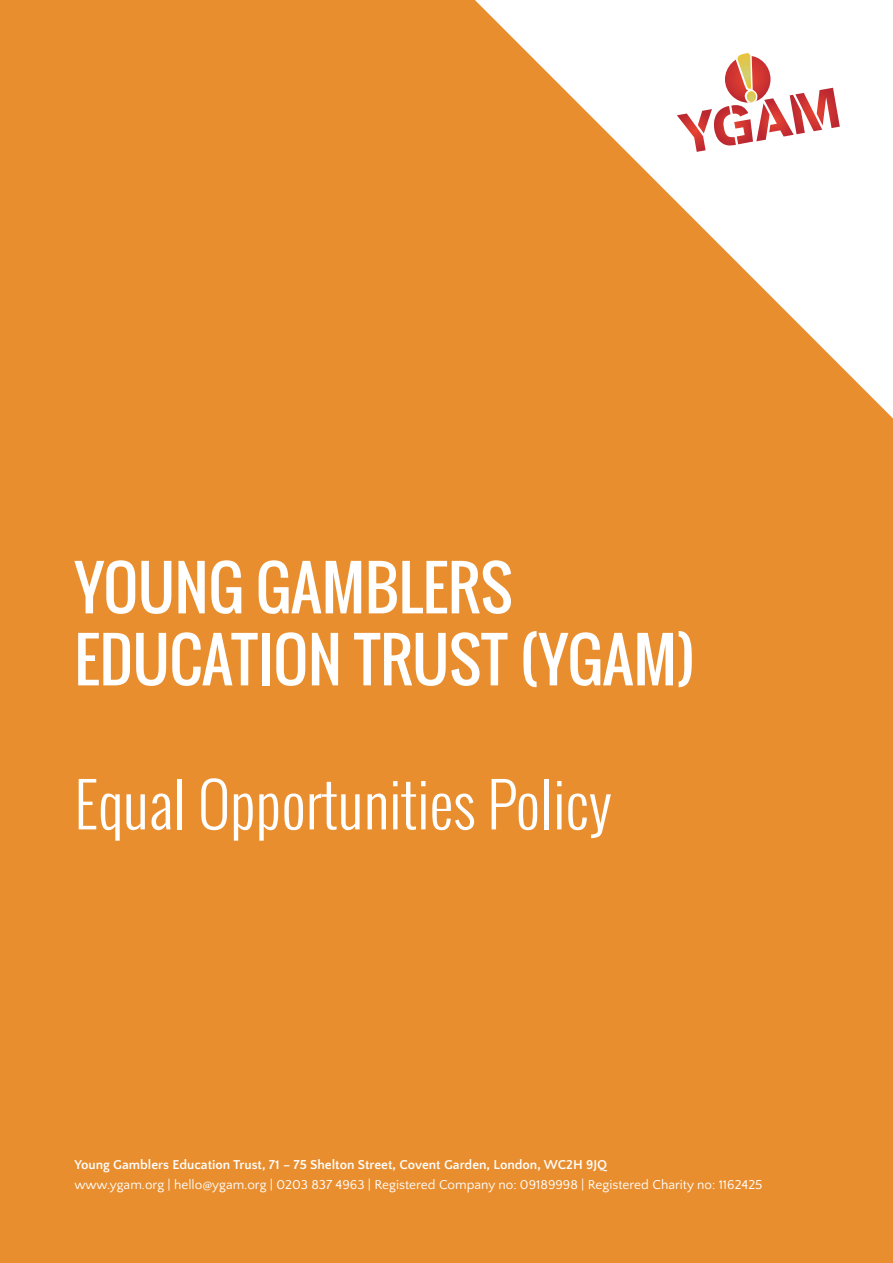
<style>
.page{position:relative;width:893px;height:1263px;background:#e98e2e}
.page>*{position:absolute;margin:0;border:0;box-sizing:border-box;transform-origin:0 0}
.t1{font:60px/72px "Oswald";color:#fff}
.t2{font:300 60px "Oswald";color:#fff}
.t3{font:13.5px "Quattrocento Sans";color:#fff}
.t4{font:700 13.5px "Quattrocento Sans";color:#fff}
</style>
<div class="page">
<svg style="left:475px;top:0;width:418px;height:418px"></svg>
<svg style="left:670px;top:32px;width:191px;height:192px;background:#f8e4e2"></svg>
<h1 class="t1" style="left:74px;top:551px;width:623px">YOUNG GAMBLERS<br>EDUCATION TRUST (YGAM)</h1>
<h1 class="t2" style="left:74px;top:761px;width:539px">Equal Opportunities Policy</h1>
<p class="t4" style="left:74px;top:1157px;width:534px">Young Gamblers Education Trust, 71 – 75 Shelton Street, Covent Garden, London, WC2H 9JQ</p>
<p class="t3" style="left:74px;top:1177px;width:690px">www.ygam.org | hello@ygam.org | 0203 837 4963 | Registered Company no: 09189998 | Registered Charity no: 1162425</p>
</div>
